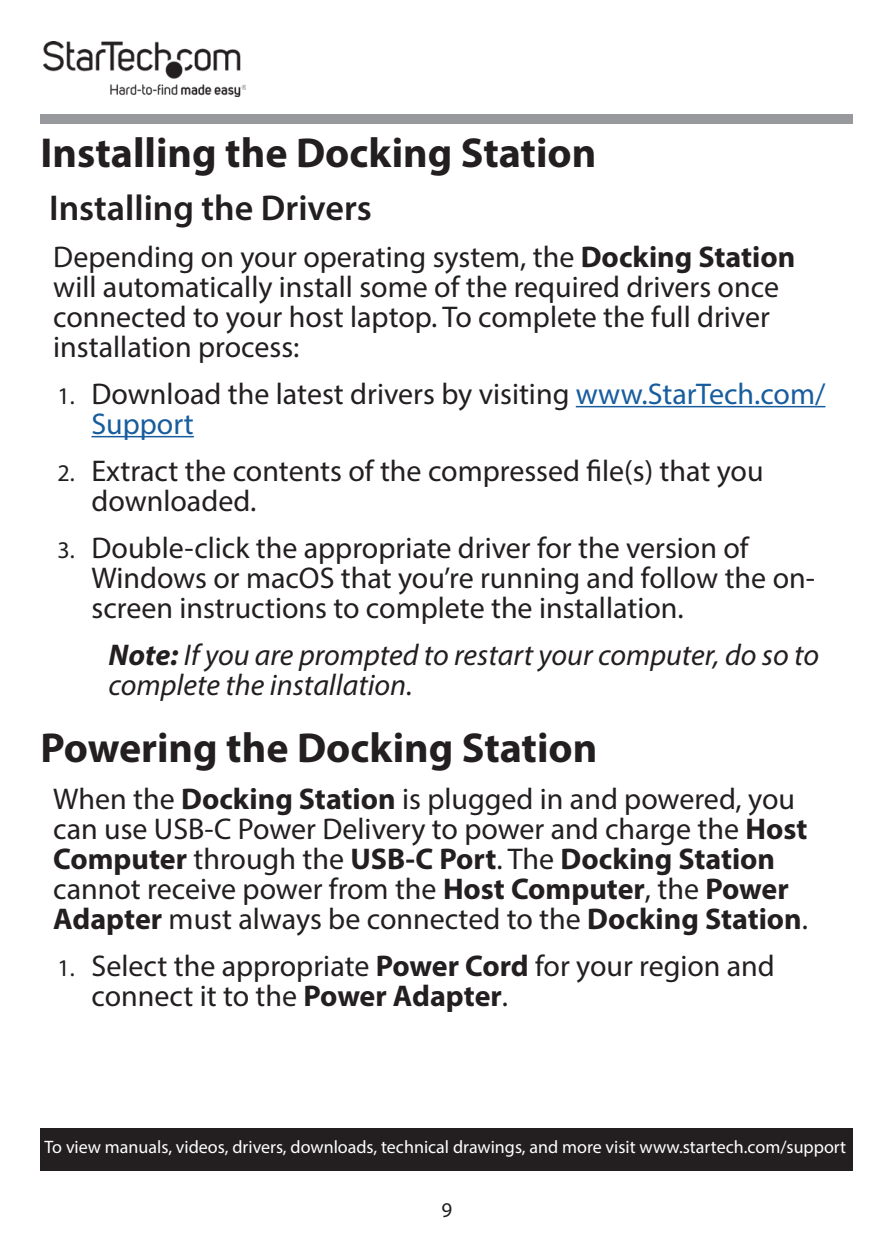
<style>
.page{position:relative;width:893px;height:1259px;background:#fff}
.page>*{position:absolute;margin:0;border:0;box-sizing:border-box;transform-origin:0 0}
.t1{font:700 42px "Myriad Pro";color:#231f20}
.t2{font:600 36px "Myriad Pro";color:#231f20}
.Text{font:30px/30px "Myriad Pro";color:#231f20}
.Note{font:italic 30px/30px "Myriad Pro";color:#231f20}
.t3{font:21px "Myriad Pro";color:#231f20}
.t4{font:18px "Myriad Pro";color:#fff}
.s1{font-weight:700}
.s2{font-size:24px}
.s3{color:#175d9e}
</style>
<div class="page">
<img style="left:43px;top:42px;width:203px;height:55px">
<div style="left:40px;top:115px;width:812px;height:9px;background:#97999c"></div>
<div style="left:40px;top:1128px;width:812px;height:42px;background:#231f20"></div>
<hr style="left:576px;top:406px;width:249px;height:1px;background:#175d9e">
<hr style="left:92px;top:436px;width:102px;height:1px;background:#175d9e">
<h1 class="t1" style="left:40px;top:125px;width:557px">Installing the Docking Station</h1>
<h2 class="t2" style="left:49px;top:185px;width:324px">Installing the Drivers</h2>
<p class="Text" style="left:53px;top:241px;width:743px">Depending on your operating system, the <span class="s1">Docking Station </span>will automatically install some of the required drivers once connected to your host laptop. To complete the full driver installation process:</p>
<p class="Text" style="left:92px;top:378px;width:735px;text-indent:-34px"><span class="s2">1.</span> Download the latest drivers by visiting <span class="s3">www.StarTech.com/<br>Support</span></p>
<p class="Text" style="left:92px;top:455px;width:674px;text-indent:-34px"><span class="s2">2.</span> Extract the contents of the compressed file(s) that you downloaded.</p>
<p class="Text" style="left:92px;top:532px;width:725px;text-indent:-34px"><span class="s2">3.</span> Double-click the appropriate driver for the version of<br>Windows or macOS that you’re running and follow the on&shy;screen instructions to complete the installation.</p>
<p class="Note" style="left:109px;top:639px;width:712px"><span class="s1">Note:</span> If you are prompted to restart your computer, do so to complete the installation.</p>
<h1 class="t1" style="left:40px;top:721px;width:558px">Powering the Docking Station</h1>
<p class="Text" style="left:53px;top:784px;width:756px">When the <span class="s1">Docking Station</span> is plugged in and powered, you can use USB-C Power Delivery to power and charge the <span class="s1">Host Computer</span> through the <span class="s1">USB-C Port</span>. The <span class="s1">Docking Station </span>cannot receive power from the <span class="s1">Host Computer</span>, the <span class="s1">Power Adapter</span> must always be connected to the <span class="s1">Docking Station</span>.</p>
<p class="Text" style="left:92px;top:951px;width:685px;text-indent:-34px"><span class="s2">1.</span> Select the appropriate <span class="s1">Power Cord</span> for your region and connect it to the <span class="s1">Power Adapter</span>.</p>
<p class="t4" style="left:45px;top:1135px;width:803px">To view manuals, videos, drivers, downloads, technical drawings, and more visit www.startech.com/support</p>
<p class="t3" style="left:442px;top:1197px;width:12px">9</p>
</div>
